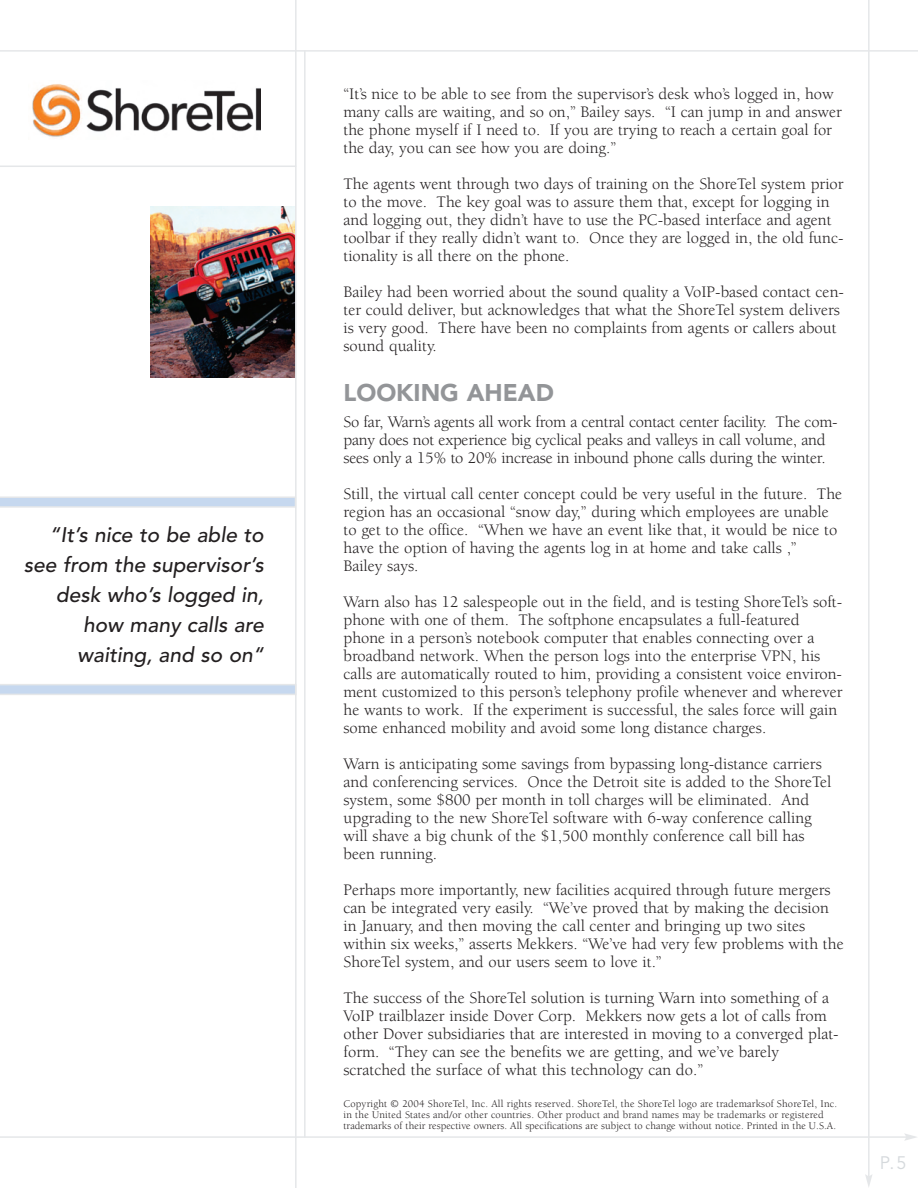
<style>
.page{position:relative;width:918px;height:1188px;background:#fff}
.page>*{position:absolute;margin:0;border:0;box-sizing:border-box;transform-origin:0 0}
.t1{font:900 24px "Avenir";color:#939598}
.t2{font:italic 500 21px/30px "Avenir";color:#231f20;text-align:right}
.t3{font:18px "Avenir";color:#d5d9dc}
.t4{font:16.5px/18px "Berkeley";color:#231f20}
.t5{font:10.5px/11.2px "Berkeley";letter-spacing:.015em;color:#231f20}
</style>
<div class="page">
<img style="left:32px;top:84px;width:228px;height:55px">
<hr style="left:868px;top:0;width:2px;height:1177px;background:#e5e7e9">
<svg style="left:865px;top:1174px;width:7px;height:13px"></svg>
<hr style="left:0;top:50px;width:918px;height:2px;background:#e5e7e9">
<img style="left:150px;top:207px;width:145px;height:170px">
<hr style="left:0;top:166px;width:296px;height:1px;background:#e5e7e9">
<hr style="left:0;top:1136px;width:907px;height:2px;background:#e5e7e9">
<svg style="left:904px;top:1134px;width:13px;height:7px"></svg>
<hr style="left:304px;top:50px;width:2px;height:1087px;background:#e5e7e9">
<svg style="left:0;top:496px;width:295px;height:12px;background:#d1deee"></svg>
<svg style="left:0;top:684px;width:295px;height:11px;background:#cddbed"></svg>
<hr style="left:295px;top:0;width:2px;height:1188px;background:#e5e7e9">
<p class="t2" style="left:24px;top:521px;width:241px">“It’s nice to be able to see from the supervisor’s desk who’s logged in, how many calls are waiting, and so on“</p>
<p class="t4" style="left:344px;top:87px;width:500px">“It’s nice to be able to see from the supervisor’s desk who’s logged in, how many calls are waiting, and so on,” Bailey says. “I can jump in and answer the phone myself if I need to. If you are trying to reach a certain goal for the day, you can see how you are doing.”</p>
<p class="t4" style="left:344px;top:177px;width:502px">The agents went through two days of training on the ShoreTel system prior to the move. The key goal was to assure them that, except for logging in and logging out, they didn’t have to use the PC-based interface and agent toolbar if they really didn’t want to. Once they are logged in, the old func&shy;tionality is all there on the phone.</p>
<p class="t4" style="left:344px;top:285px;width:502px">Bailey had been worried about the sound quality a VoIP-based contact cen&shy;ter could deliver, but acknowledges that what the ShoreTel system delivers is very good. There have been no complaints from agents or callers about sound quality.</p>
<h1 class="t1" style="left:344px;top:383px;width:212px">LOOKING AHEAD</h1>
<p class="t4" style="left:344px;top:414px;width:496px">So far, Warn’s agents all work from a central contact center facility. The com&shy;pany does not experience big cyclical peaks and valleys in call volume, and sees only a 15% to 20% increase in inbound phone calls during the winter.</p>
<p class="t4" style="left:344px;top:486px;width:500px">Still, the virtual call center concept could be very useful in the future. The region has an occasional “snow day,” during which employees are unable to get to the office. “When we have an event like that, it would be nice to have the option of having the agents log in at home and take calls ,”<br>Bailey says.</p>
<p class="t4" style="left:344px;top:594px;width:501px">Warn also has 12 salespeople out in the field, and is testing ShoreTel’s soft&shy;phone with one of them. The softphone encapsulates a full-featured phone in a person’s notebook computer that enables connecting over a broadband network. When the person logs into the enterprise VPN, his calls are automatically routed to him, providing a consistent voice environ&shy;ment customized to this person’s telephony profile whenever and wherever he wants to work. If the experiment is successful, the sales force will gain some enhanced mobility and avoid some long distance charges.</p>
<p class="t4" style="left:344px;top:756px;width:490px">Warn is anticipating some savings from bypassing long-distance carriers and conferencing services. Once the Detroit site is added to the ShoreTel system, some $800 per month in toll charges will be eliminated. And upgrading to the new ShoreTel software with 6-way conference calling will shave a big chunk of the $1,500 monthly conference call bill has been running.</p>
<p class="t4" style="left:344px;top:882px;width:502px">Perhaps more importantly, new facilities acquired through future mergers can be integrated very easily. “We’ve proved that by making the decision in January, and then moving the call center and bringing up two sites within six weeks,” asserts Mekkers. “We’ve had very few problems with the ShoreTel system, and our users seem to love it.”</p>
<p class="t4" style="left:344px;top:990px;width:497px">The success of the ShoreTel solution is turning Warn into something of a VoIP trailblazer inside Dover Corp. Mekkers now gets a lot of calls from other Dover subsidiaries that are interested in moving to a converged plat&shy;form. “They can see the benefits we are getting, and we’ve barely scratched the surface of what this technology can do.”</p>
<p class="t5" style="left:344px;top:1099px;width:495px">Copyright © 2004 ShoreTel, Inc. All rights reserved. ShoreTel, the ShoreTel logo are trademarksof ShoreTel, Inc. in the United States and/or other countries. Other product and brand names may be trademarks or registered trademarks of their respective owners. All specifications are subject to change without notice. Printed in the U.S.A.</p>
<p class="t3" style="left:880px;top:1155px;width:28px">P.5</p>
</div>
